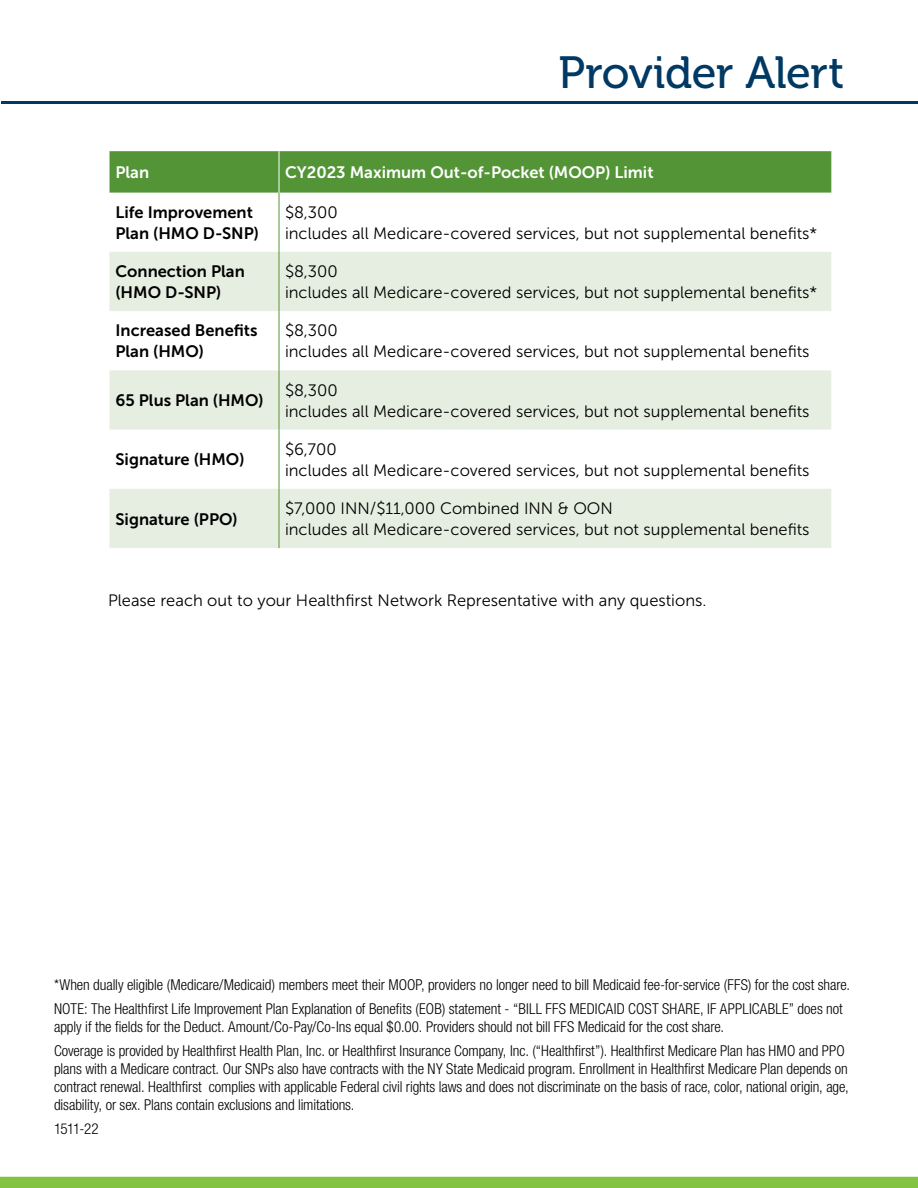
<style>
.page{position:relative;width:918px;height:1188px;background:#fff}
.page>*{position:absolute;margin:0;border:0;box-sizing:border-box;transform-origin:0 0}
.t1{font:45px "Museo 500";letter-spacing:-.01em;color:#003963}
.t2{font:16.5px/21px "Museo Sans 300";color:#000}
.t3{font:16.5px/21px "Museo Sans 700";color:#000}
.t4{font:16.5px "Museo Sans 700";color:#fff}
.t5{font:300 condensed 15px/24px "Helvetica Neue LT Std";letter-spacing:-.005em;color:#000}
</style>
<div class="page">
<div style="left:0;top:1177px;width:918px;height:11px;background:#82c341"></div>
<hr style="left:1px;top:101px;width:917px;height:3px;background:#003963">
<div style="left:110px;top:151px;width:721px;height:42px;background:#539536"></div>
<svg style="left:110px;top:252px;width:721px;height:296px;fill:#e6eee1"></svg>
<hr style="left:279px;top:193px;width:1px;height:59px;background:#539536">
<hr style="left:279px;top:252px;width:1px;height:59px;background:#539536">
<hr style="left:279px;top:311px;width:1px;height:59px;background:#539536">
<hr style="left:279px;top:370px;width:1px;height:60px;background:#539536">
<hr style="left:279px;top:430px;width:1px;height:59px;background:#539536">
<hr style="left:279px;top:489px;width:1px;height:59px;background:#539536">
<hr style="left:279px;top:151px;width:1px;height:42px;background:#fff">
<h1 class="t1" style="left:558px;top:48px;width:287px">Provider Alert</h1>
<p class="t4" style="left:116px;top:163px;width:35px">Plan</p>
<p class="t4" style="left:285px;top:163px;width:370px">CY2023 Maximum Out-of-Pocket (MOOP) Limit</p>
<p class="t3" style="left:116px;top:202px;width:145px">Life Improvement<br>Plan (HMO D-SNP)</p>
<p class="t2" style="left:285px;top:202px;width:534px">$8,300<br>includes all Medicare-covered services, but not supplemental benefits*</p>
<p class="t3" style="left:116px;top:261px;width:131px">Connection Plan (HMO D-SNP)</p>
<p class="t2" style="left:285px;top:261px;width:534px">$8,300<br>includes all Medicare-covered services, but not supplemental benefits*</p>
<p class="t3" style="left:116px;top:320px;width:144px">Increased Benefits<br>Plan (HMO)</p>
<p class="t2" style="left:285px;top:320px;width:526px">$8,300<br>includes all Medicare-covered services, but not supplemental benefits</p>
<p class="t3" style="left:116px;top:390px;width:150px">65 Plus Plan (HMO)</p>
<p class="t2" style="left:285px;top:380px;width:526px">$8,300<br>includes all Medicare-covered services, but not supplemental benefits</p>
<p class="t3" style="left:116px;top:449px;width:131px">Signature (HMO)</p>
<p class="t2" style="left:285px;top:439px;width:526px">$6,700<br>includes all Medicare-covered services, but not supplemental benefits</p>
<p class="t3" style="left:116px;top:509px;width:124px">Signature (PPO)</p>
<p class="t2" style="left:285px;top:498px;width:526px">$7,000 INN/$11,000 Combined INN &amp; OON<br>includes all Medicare-covered services, but not supplemental benefits</p>
<p class="t2" style="left:108px;top:589px;width:600px">Please reach out to your Healthfirst Network Representative with any questions.</p>
<p class="t5" style="left:54px;top:973px;width:798px">*When dually eligible (Medicare/Medicaid) members meet their MOOP, providers no longer need to bill Medicaid fee-for-service (FFS) for the cost share.<br>NOTE: The Healthfirst Life Improvement Plan Explanation of Benefits (EOB) statement - “BILL FFS MEDICAID COST SHARE, IF APPLICABLE” does not</p>
<p class="t5" style="left:54px;top:1015px;width:792px">apply if the fields for the Deduct. Amount/Co-Pay/Co-Ins equal $0.00. Providers should not bill FFS Medicaid for the cost share.<br>Coverage is provided by Healthfirst Health Plan, Inc. or Healthfirst Insurance Company, Inc. (“Healthfirst”). Healthfirst Medicare Plan has HMO and PPO</p>
<p class="t5" style="left:54px;top:1060px;width:796px;line-height:18px;text-align:justify">plans with a Medicare contract. Our SNPs also have contracts with the NY State Medicaid program. Enrollment in Healthfirst Medicare Plan depends on contract renewal. Healthfirst complies with applicable Federal civil rights laws and does not discriminate on the basis of race, color, national origin, age, disability, or sex. Plans contain exclusions and limitations.</p>
<p class="t5" style="left:54px;top:1117px;width:46px">1511-22</p>
</div>
